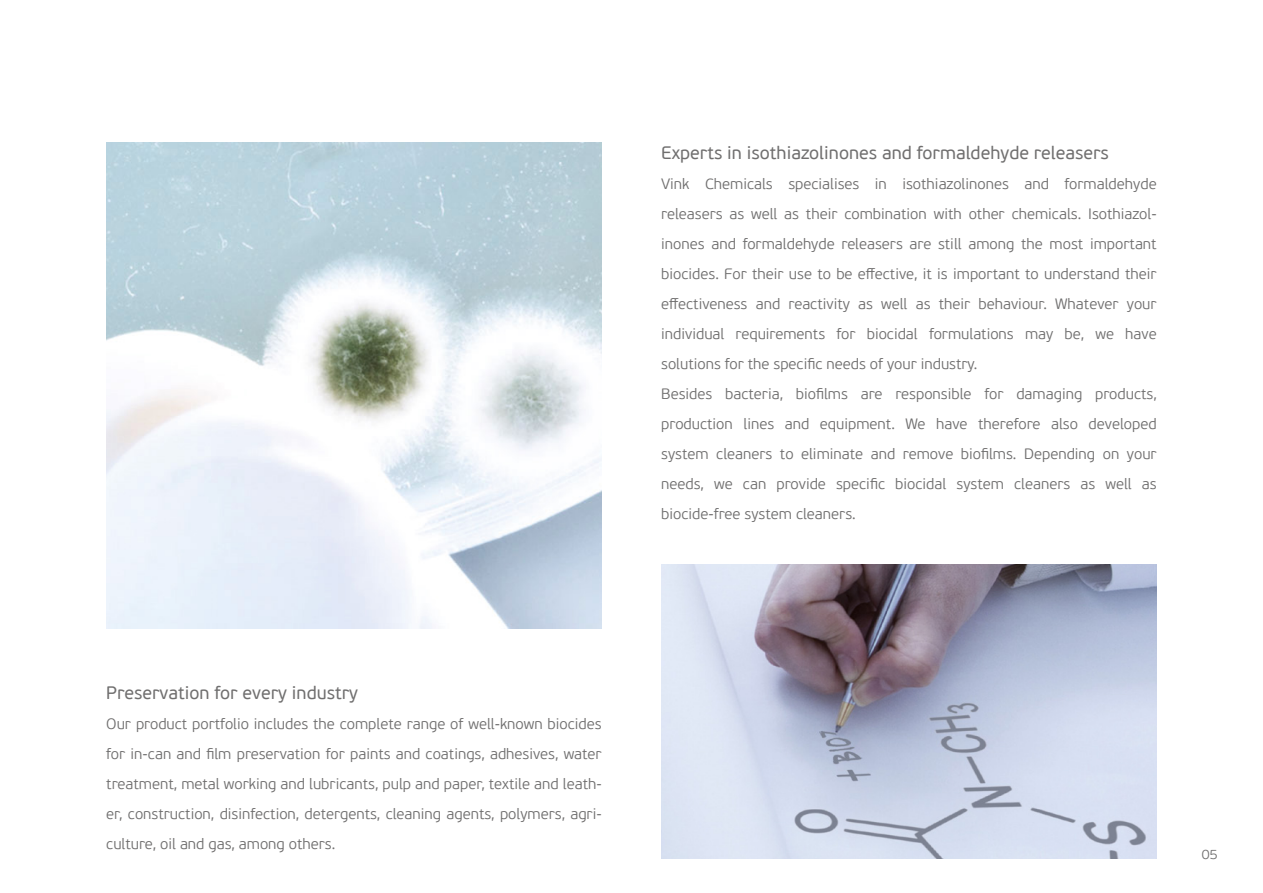
<style>
.page{position:relative;width:1263px;height:893px;background:#fff}
.page>*{position:absolute;margin:0;border:0;box-sizing:border-box;transform-origin:0 0}
.t1{font:18px "PF Beau Sans Pro";color:#706f6f}
.t2{font:300 15px/30px "PF Beau Sans Pro";color:#706f6f;text-align:justify}
.t3{font:300 13.5px "PF Beau Sans Pro";color:#706f6f}
</style>
<div class="page">
<img style="left:106px;top:142px;width:496px;height:487px">
<img style="left:661px;top:564px;width:496px;height:295px">
<p class="t1" style="left:661px;top:142px;width:449px">Experts in isothiazolinones and formaldehyde releasers</p>
<p class="t2" style="left:661px;top:169px;width:497px;text-align:left">Vink Chemicals specialises in isothiazolinones and formaldehyde releasers as well as their combination with other chemicals. Isothiazol&shy;inones and formaldehyde releasers are still among the most important biocides. For their use to be effective, it is important to understand their effectiveness and reactivity as well as their behaviour. Whatever your individual requirements for biocidal formulations may be, we have solutions for the specific needs of your industry.<br>Besides bacteria, biofilms are responsible for damaging products, production lines and equipment. We have therefore also developed system cleaners to eliminate and remove biofilms. Depending on your needs, we can provide specific biocidal system cleaners as well as biocide-free system cleaners.</p>
<p class="t1" style="left:106px;top:682px;width:253px">Preservation for every industry</p>
<p class="t2" style="left:106px;top:709px;width:497px">Our product portfolio includes the complete range of well-known biocides for in-can and film preservation for paints and coatings, adhesives, water treatment, metal working and lubricants, pulp and paper, textile and leath&shy;er, construction, disinfection, detergents, cleaning agents, polymers, agri&shy;culture, oil and gas, among others.</p>
<p class="t3" style="left:1202px;top:847px;width:17px">05</p>
</div>
